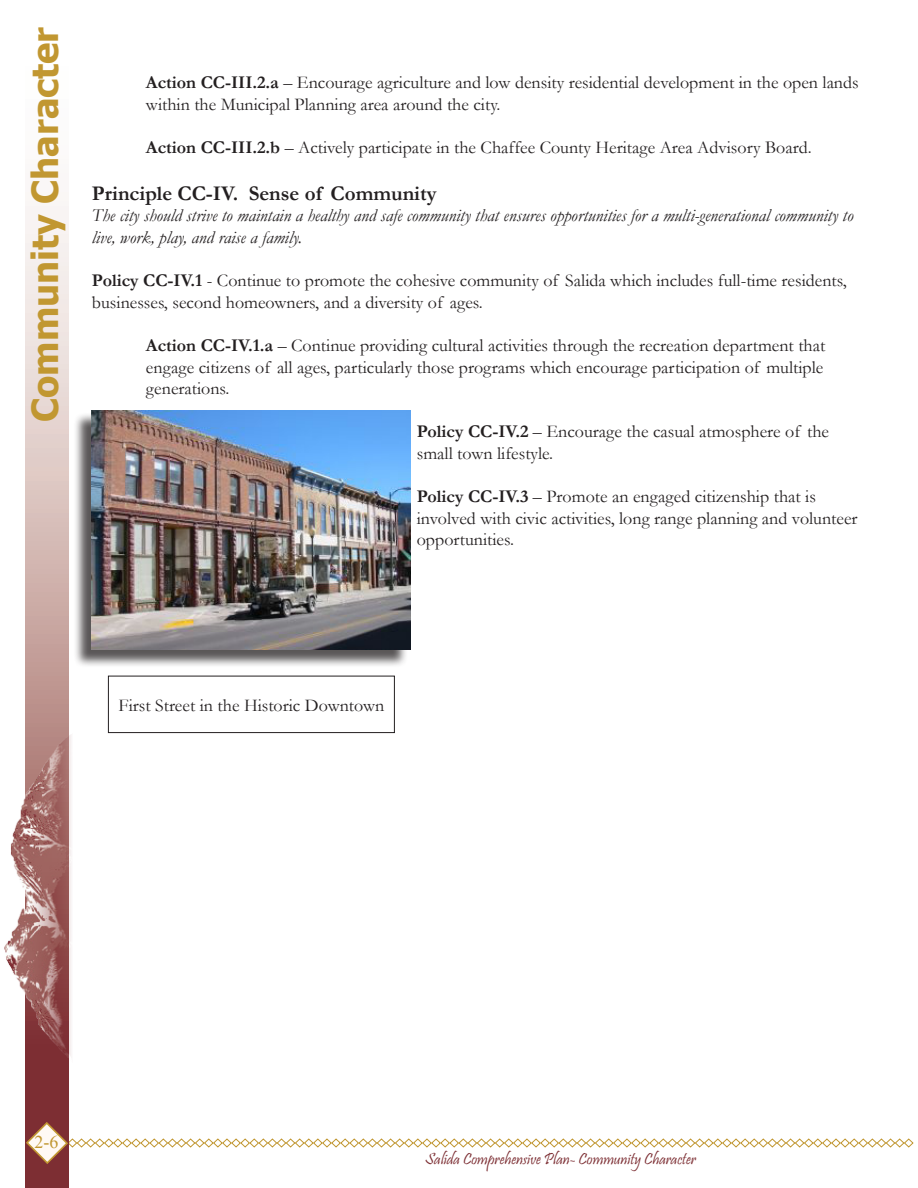
<style>
.page{position:relative;width:918px;height:1188px;background:#fff}
.page>*{position:absolute;margin:0;border:0;box-sizing:border-box;transform-origin:0 0}
.t1{font:700 36px "Tahoma";color:#c19731}
.t2{font:700 21px "Garamond";color:#231f20}
.t3{font:18px/21.6px "Garamond";color:#231f20}
.t4{font:italic 18px/21.6px "Garamond";color:#231f20}
.t5{font:18px "Times New Roman";color:#c19731}
.t6{font:16.5px "Pristina";color:#7d2f34}
.s1{font-weight:700}
</style>
<div class="page">
<svg style="left:26px;top:206px;width:42px;height:982px;background:#cfb2af"></svg>
<img style="left:4px;top:733px;width:67px;height:330px">
<div style="left:108px;top:676px;width:287px;height:57px;border:1px solid #231f20"></div>
<div style="left:73px;top:413px;width:336px;height:255px;background:#231f20;opacity:.75"></div>
<img style="left:92px;top:410px;width:319px;height:239px">
<svg style="left:25px;top:1121px;width:889px;height:44px"></svg>
<h1 class="t1" style="left:20px;top:422px;width:396px;rotate:-90deg">Community Character</h1>
<p class="t3" style="left:146px;top:71px;width:714px"><span class="s1">Action CC-III.2.a</span> – Encourage agriculture and low density residential development in the open lands within the Municipal Planning area around the city.</p>
<p class="t3" style="left:146px;top:136px;width:667px"><span class="s1">Action CC-III.2.b</span> – Actively participate in the Chaffee County Heritage Area Advisory Board.</p>
<p class="t2" style="left:92px;top:179px;width:346px">Principle CC-IV. Sense of Community</p>
<p class="t4" style="left:92px;top:205px;width:763px">The city should strive to maintain a healthy and safe community that ensures opportunities for a multi-generational community to live, work, play, and raise a family.</p>
<p class="t3" style="left:92px;top:269px;width:756px"><span class="s1">Policy CC-IV.1</span> - Continue to promote the cohesive community of Salida which includes full-time residents, businesses, second homeowners, and a diversity of ages.</p>
<p class="t3" style="left:146px;top:334px;width:681px"><span class="s1">Action CC-IV.1.a</span> – Continue providing cultural activities through the recreation department that engage citizens of all ages, particularly those programs which encourage participation of multiple</p>
<p class="t3" style="left:146px;top:377px;width:85px">generations.</p>
<p class="t3" style="left:417px;top:421px;width:414px"><span class="s1">Policy CC-IV.2</span> – Encourage the casual atmosphere of the small town lifestyle.</p>
<p class="t3" style="left:417px;top:485px;width:442px"><span class="s1">Policy CC-IV.3</span> – Promote an engaged citizenship that is involved with civic activities, long range planning and volunteer opportunities.</p>
<p class="t3" style="left:119px;top:694px;width:267px">First Street in the Historic Downtown</p>
<p class="t5" style="left:34px;top:1130px;width:25px">2-6</p>
<p class="t6" style="left:425px;top:1150px;width:272px">Salida Comprehensive Plan- Community Character</p>
</div>
